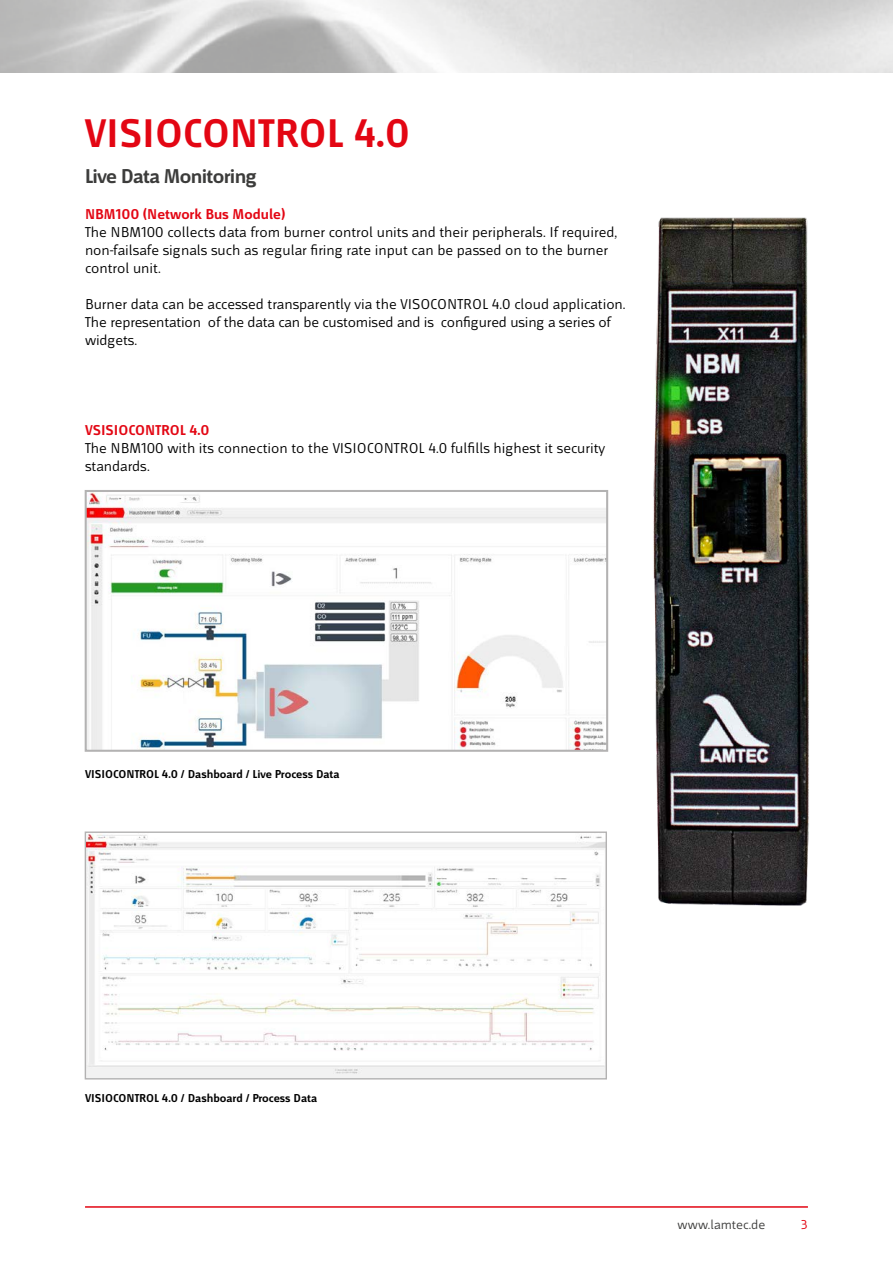
<style>
.page{position:relative;width:893px;height:1263px;background:#fff}
.page>*{position:absolute;margin:0;border:0;box-sizing:border-box;transform-origin:0 0}
.t1{font:700 42px "Mr Jones";color:#e30613}
.t2{font:700 21px "Mr Jones";letter-spacing:-.03em;color:#3c3c3b}
.t3{font:15px/18px "Mr Jones";color:#000}
.t4{font:700 15px "Mr Jones";color:#e30613}
.t5{font:13.5px "Mr Jones";color:#3c3c3b}
.t6{font:13.5px "Mr Jones";color:#e30613}
.t7{font:700 12px "Mr Jones";color:#000}
</style>
<div class="page">
<hr style="left:85px;top:1206px;width:723px;height:2px;background:#e30613">
<img style="left:88px;top:493px;width:490px;height:256px">
<div style="left:85px;top:490px;width:523px;height:262px;border:2px solid #b3b2b2"></div>
<img style="left:87px;top:833px;width:518px;height:244px">
<div style="left:85px;top:831px;width:522px;height:248px;border:1px solid #b3b2b2"></div>
<img style="left:578px;top:217px;width:231px;height:765px">
<h1 class="t1" style="left:85px;top:111px;width:327px">VISIOCONTROL 4.0</h1>
<h2 class="t2" style="left:85px;top:165px;width:173px">Live Data Monitoring</h2>
<p class="t4" style="left:85px;top:206px;width:202px">NBM100 (Network Bus Module)</p>
<p class="t3" style="left:85px;top:224px;width:534px">The NBM100 collects data from burner control units and their peripherals. If required, non-failsafe signals such as regular firing rate input can be passed on to the burner control unit.</p>
<p class="t3" style="left:85px;top:296px;width:542px">Burner data can be accessed transparently via the VISOCONTROL 4.0 cloud application.<br>The representation of the data can be customised and is configured using a series of widgets.</p>
<p class="t4" style="left:85px;top:422px;width:126px">VSISIOCONTROL 4.0</p>
<p class="t3" style="left:85px;top:440px;width:522px">The NBM100 with its connection to the VISIOCONTROL 4.0 fulfills highest it security standards.</p>
<p class="t7" style="left:85px;top:767px;width:256px">VISIOCONTROL 4.0 / Dashboard / Live Process Data</p>
<p class="t7" style="left:85px;top:1091px;width:234px">VISIOCONTROL 4.0 / Dashboard / Process Data</p>
<p class="t5" style="left:678px;top:1217px;width:89px">www.lamtec.de</p>
<p class="t6" style="left:801px;top:1217px;width:8px">3</p>
</div>
